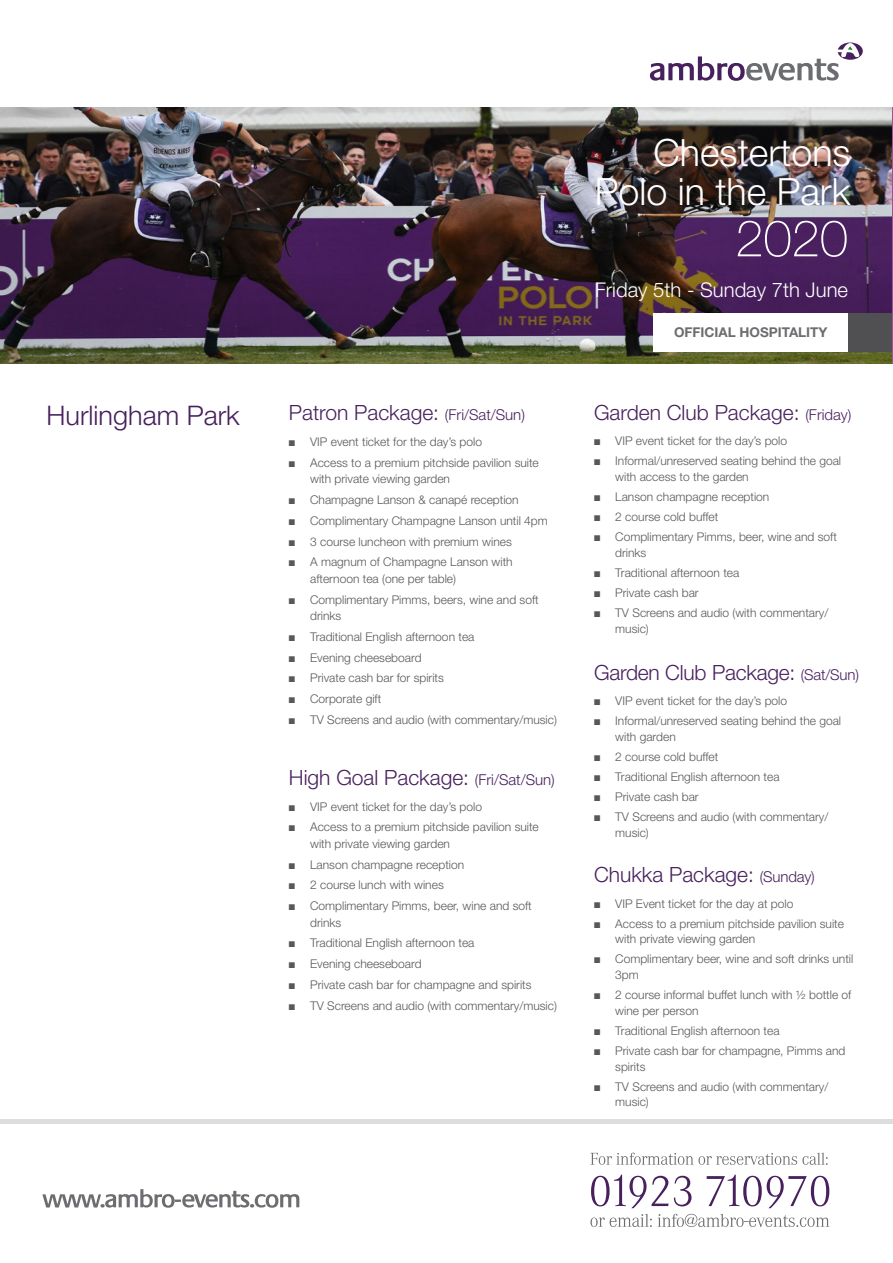
<style>
.page{position:relative;width:893px;height:1263px;background:#fff}
.page>*{position:absolute;margin:0;border:0;box-sizing:border-box;transform-origin:0 0}
.t1{font:100 50.7px "Helvetica Neue LT Std";color:#fff}
.t2{font:300 37.65px/39px "Helvetica Neue LT Std";color:#fff;text-align:right}
.t3{font:300 27px "Helvetica Neue LT Std";color:#47205d}
.t4{font:300 21px "Helvetica Neue LT Std";color:#47205d}
.t5{font:300 20.25px "Helvetica Neue LT Std";color:#fff}
.t6{font:700 13.5px "Helvetica Neue LT Std";color:#6c6d70}
.t7{font:300 12px/15.8px "Helvetica Neue LT Std";color:#57585a}
.s1{font-size:15px}
</style>
<div class="page">
<svg style="left:650px;top:43px;width:213px;height:38px"></svg>
<hr style="left:0;top:1120px;width:893px;height:4px;background:#dcdddf">
<svg style="left:590px;top:1152px;width:238px;height:13px"></svg>
<svg style="left:590px;top:1214px;width:239px;height:13px"></svg>
<svg style="left:43px;top:1189px;width:256px;height:19px"></svg>
<img style="left:0;top:107px;width:892px;height:257px">
<div style="left:653px;top:313px;width:238px;height:39px;background:#fff"></div>
<div style="left:848px;top:313px;width:44px;height:39px;background:#505052"></div>
<svg style="left:591px;top:1175px;width:238px;height:33px"></svg>
<h3 class="t3" style="left:47px;top:398px;width:195px">Hurlingham Park</h3>
<h3 class="t4" style="left:289px;top:400px;width:238px">Patron Package: <span class="s1">(Fri/Sat/Sun)</span></h3>
<p class="t7" style="left:289px;top:434px;width:195px">■ VIP event ticket for the day’s polo</p>
<p class="t7" style="left:310px;top:454px;width:230px;line-height:16.5px;text-indent:-21px">■ Access to a premium pitchside pavilion suite with private viewing garden</p>
<p class="t7" style="left:289px;top:492px;width:231px">■ Champagne Lanson &amp; canapé reception</p>
<p class="t7" style="left:289px;top:512px;width:260px">■ Complimentary Champagne Lanson until 4pm</p>
<p class="t7" style="left:289px;top:533px;width:224px">■ 3 course luncheon with premium wines</p>
<p class="t7" style="left:310px;top:554px;width:204px;line-height:16.5px;text-indent:-21px">■ A magnum of Champagne Lanson with afternoon tea (one per table)</p>
<p class="t7" style="left:310px;top:591px;width:230px;line-height:16.5px;text-indent:-21px">■ Complimentary Pimms, beers, wine and soft drinks</p>
<p class="t7" style="left:289px;top:628px;width:187px">■ Traditional English afternoon tea</p>
<p class="t7" style="left:289px;top:649px;width:134px">■ Evening cheeseboard</p>
<p class="t7" style="left:289px;top:670px;width:157px">■ Private cash bar for spirits</p>
<p class="t7" style="left:289px;top:691px;width:94px">■ Corporate gift</p>
<p class="t7" style="left:289px;top:711px;width:269px">■ TV Screens and audio (with commentary/music)</p>
<h3 class="t4" style="left:289px;top:764px;width:268px">High Goal Package: <span class="s1">(Fri/Sat/Sun)</span></h3>
<p class="t7" style="left:289px;top:798px;width:195px">■ VIP event ticket for the day’s polo</p>
<p class="t7" style="left:310px;top:819px;width:230px;line-height:16.5px;text-indent:-21px">■ Access to a premium pitchside pavilion suite with private viewing garden</p>
<p class="t7" style="left:289px;top:856px;width:177px">■ Lanson champagne reception</p>
<p class="t7" style="left:289px;top:877px;width:156px">■ 2 course lunch with wines</p>
<p class="t7" style="left:310px;top:897px;width:223px;line-height:16.5px;text-indent:-21px">■ Complimentary Pimms, beer, wine and soft drinks</p>
<p class="t7" style="left:289px;top:935px;width:187px">■ Traditional English afternoon tea</p>
<p class="t7" style="left:289px;top:956px;width:134px">■ Evening cheeseboard</p>
<p class="t7" style="left:289px;top:976px;width:244px">■ Private cash bar for champagne and spirits</p>
<p class="t7" style="left:289px;top:997px;width:269px">■ TV Screens and audio (with commentary/music)</p>
<h2 class="t2" style="left:595px;top:132px;width:257px">Chestertons<br>Polo in the Park</h2>
<h1 class="t1" style="left:735px;top:209px;width:114px">2020</h1>
<h3 class="t5" style="left:595px;top:278px;width:254px">Friday 5th - Sunday 7th June</h3>
<p class="t6" style="left:674px;top:324px;width:155px">OFFICIAL HOSPITALITY</p>
<h3 class="t4" style="left:594px;top:400px;width:259px">Garden Club Package: <span class="s1">(Friday)</span></h3>
<p class="t7" style="left:594px;top:433px;width:195px">■ VIP event ticket for the day’s polo</p>
<p class="t7" style="left:615px;top:453px;width:227px;text-indent:-21px">■ Informal/unreserved seating behind the goal with access to the garden</p>
<p class="t7" style="left:594px;top:489px;width:177px">■ Lanson champagne reception</p>
<p class="t7" style="left:594px;top:509px;width:126px">■ 2 course cold buffet</p>
<p class="t7" style="left:615px;top:529px;width:223px;text-indent:-21px">■ Complimentary Pimms, beer, wine and soft drinks</p>
<p class="t7" style="left:594px;top:564px;width:147px">■ Traditional afternoon tea</p>
<p class="t7" style="left:594px;top:584px;width:106px">■ Private cash bar</p>
<p class="t7" style="left:615px;top:604px;width:215px;text-indent:-21px">■ TV Screens and audio (with commentary/ music)</p>
<h3 class="t4" style="left:594px;top:660px;width:266px">Garden Club Package: <span class="s1">(Sat/Sun)</span></h3>
<p class="t7" style="left:594px;top:693px;width:195px">■ VIP event ticket for the day’s polo</p>
<p class="t7" style="left:615px;top:713px;width:227px;text-indent:-21px">■ Informal/unreserved seating behind the goal with garden</p>
<p class="t7" style="left:594px;top:749px;width:126px">■ 2 course cold buffet</p>
<p class="t7" style="left:594px;top:769px;width:187px">■ Traditional English afternoon tea</p>
<p class="t7" style="left:594px;top:789px;width:106px">■ Private cash bar</p>
<p class="t7" style="left:615px;top:809px;width:215px;text-indent:-21px">■ TV Screens and audio (with commentary/ music)</p>
<h3 class="t4" style="left:594px;top:862px;width:222px">Chukka Package: <span class="s1">(Sunday)</span></h3>
<p class="t7" style="left:594px;top:895px;width:201px">■ VIP Event ticket for the day at polo</p>
<p class="t7" style="left:615px;top:915px;width:230px;text-indent:-21px">■ Access to a premium pitchside pavilion suite with private viewing garden</p>
<p class="t7" style="left:615px;top:951px;width:240px;text-indent:-21px">■ Complimentary beer, wine and soft drinks until<br>3pm</p>
<p class="t7" style="left:615px;top:987px;width:238px;text-indent:-21px">■ 2 course informal buffet lunch with ½ bottle of wine per person</p>
<p class="t7" style="left:594px;top:1022px;width:187px">■ Traditional English afternoon tea</p>
<p class="t7" style="left:615px;top:1042px;width:232px;text-indent:-21px">■ Private cash bar for champagne, Pimms and spirits</p>
<p class="t7" style="left:615px;top:1078px;width:215px;text-indent:-21px">■ TV Screens and audio (with commentary/ music)</p>
</div>
